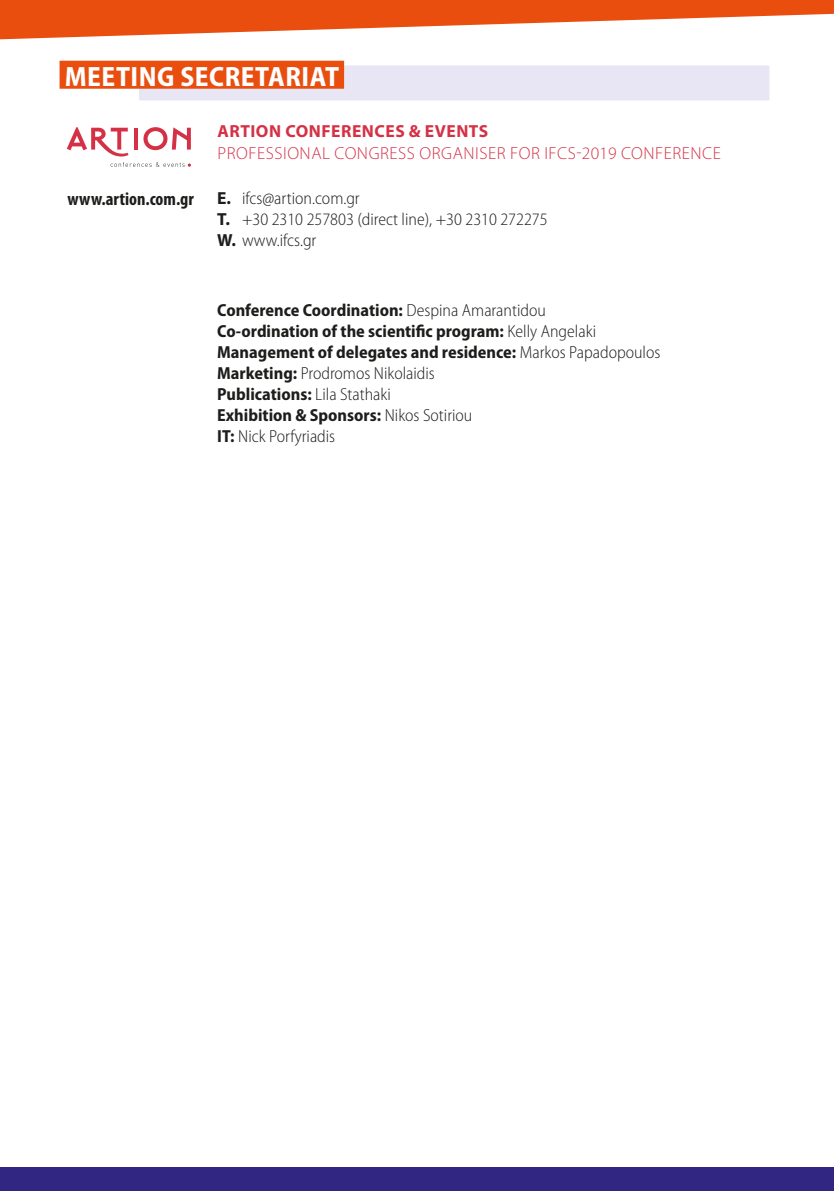
<style>
.page{position:relative;width:834px;height:1191px;background:#fff}
.page>*{position:absolute;margin:0;border:0;box-sizing:border-box;transform-origin:0 0}
._00_TItle{font:700 semi-condensed 28px "Myriad Pro";letter-spacing:.02em;color:#fff}
.t1{font:700 condensed 18.38px "Myriad Pro";color:#1d1d1b}
._00_Body{font:700 semi-condensed 17.5px "Myriad Pro";color:#1d1d1b}
._00_Body-2{font:300 semi-condensed 17.5px "Myriad Pro";color:#1d1d1b}
.t2{font:300 17.5px "Myriad Pro";letter-spacing:.03em;color:#d53146}
.t3{font:700 17.5px "Myriad Pro";letter-spacing:.03em;color:#d53146}
.s1{font-weight:700;font-stretch:normal}
.s2{font-weight:300}
.s3{font-weight:700}
</style>
<div class="page">
<svg style="left:67px;top:127px;width:124px;height:40px"></svg>
<div style="left:139px;top:65px;width:630px;height:35px;background:#e8e6f4"></div>
<div style="left:60px;top:61px;width:284px;height:28px;background:#e94e0f"></div>
<div style="left:0;top:1167px;width:833px;height:24px;background:#312783"></div>
<svg style="left:0;top:0;width:833px;height:39px"></svg>
<p class="_00_TItle" style="left:65px;top:60px;width:276px">MEETING SECRETARIAT</p>
<p class="t1" style="left:67px;top:189px;width:128px">www.artion.com.gr</p>
<p class="t3" style="left:217px;top:121px;width:272px">ΑRTION CONFERENCES &amp; EVENTS</p>
<p class="t2" style="left:217px;top:143px;width:505px">PROFESSIONAL CONGRESS ORGANISER FOR IFCS-2019 CONFERENCE</p>
<p class="_00_Body-2" style="left:217px;top:189px;width:144px"><span class="s1">E.</span> ifcs@artion.com.gr</p>
<p class="_00_Body-2" style="left:217px;top:210px;width:332px"><span class="s1">T.</span> +30 2310 257803 (direct line), +30 2310 272275</p>
<p class="_00_Body-2" style="left:217px;top:231px;width:100px"><span class="s1">W.</span> www.ifcs.gr</p>
<p class="_00_Body" style="left:217px;top:300px;width:330px">Conference Coordination: <span class="s2">Despina Amarantidou</span></p>
<p class="_00_Body" style="left:217px;top:321px;width:380px">Co-ordination of the scientific program: <span class="s2">Kelly Angelaki</span></p>
<p class="_00_Body" style="left:217px;top:342px;width:444px">Management of delegates and residence: <span class="s2">Markos Papadopoulos</span></p>
<p class="_00_Body-2" style="left:217px;top:363px;width:219px"><span class="s3">Marketing:</span> Prodromos Nikolaidis</p>
<p class="_00_Body" style="left:217px;top:384px;width:175px">Publications: <span class="s2">Lila Stathaki</span></p>
<p class="_00_Body" style="left:217px;top:405px;width:256px">Exhibition &amp; Sponsors: <span class="s2">Nikos Sotiriou</span></p>
<p class="_00_Body-2" style="left:217px;top:426px;width:119px"><span class="s3">IT:</span> Nick Porfyriadis</p>
</div>
